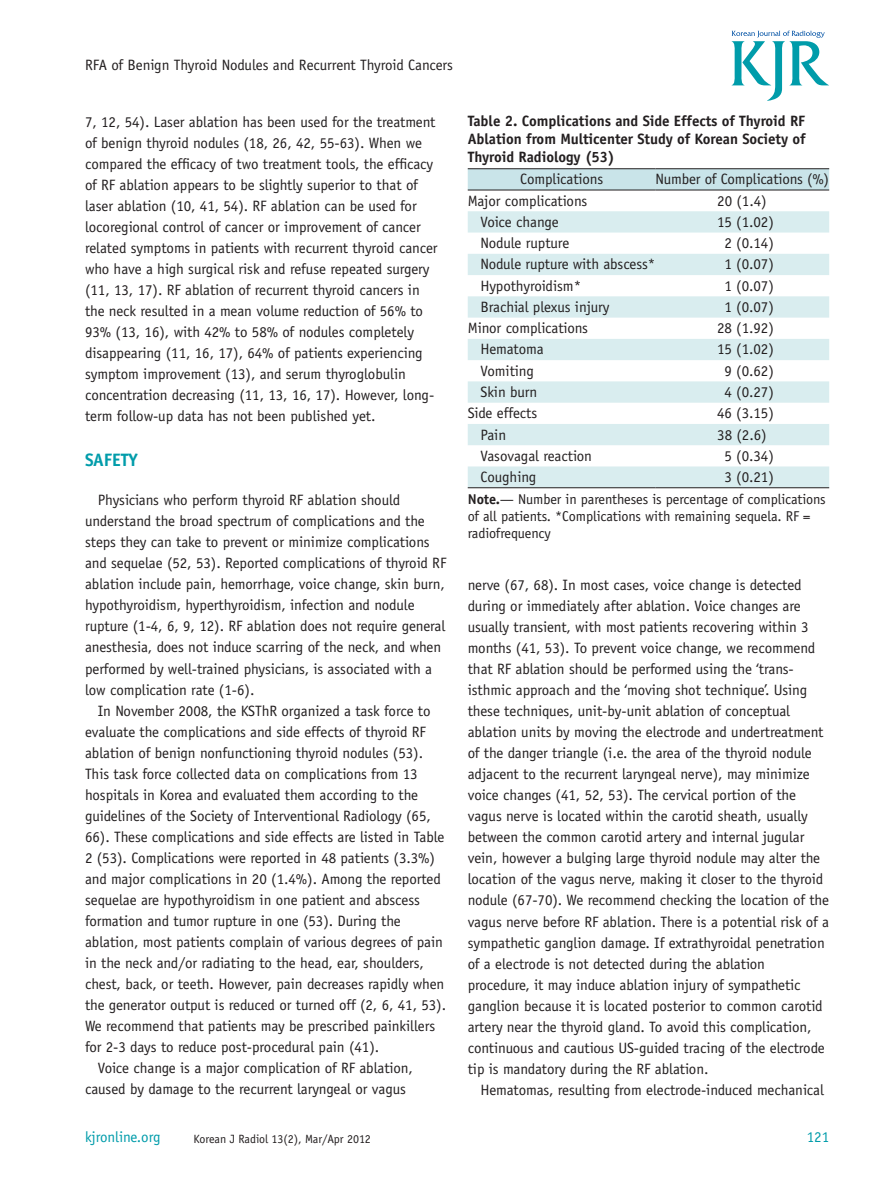
<style>
.page{position:relative;width:893px;height:1191px;background:#fff}
.page>*{position:absolute;margin:0;border:0;box-sizing:border-box;transform-origin:0 0}
.큰제목{font:700 18px "Officina Sans Std";letter-spacing:-.005em;color:#009caa}
.본문{font:15px/21px "Officina Sans Std";letter-spacing:-.005em;color:#231f20}
.표본문{font:15px "Officina Sans Std";letter-spacing:-.005em;color:#231f20}
.표제목{font:700 15px/18px "Officina Sans Std";letter-spacing:-.005em;color:#231f20;text-align:justify}
.t1{font:15px "Officina Sans Std";letter-spacing:-.005em;color:#009caa}
.표설명{font:14.25px/17.1px "Officina Sans Std";letter-spacing:-.005em;color:#231f20}
.t2{font:12px "Officina Sans Std";letter-spacing:-.005em;color:#231f20}
.s1{font-weight:700}
</style>
<div class="page">
<svg style="left:732px;top:31px;width:97px;height:70px"></svg>
<svg style="left:468px;top:169px;width:361px;height:21px;background:#c3dde1"></svg>
<svg style="left:468px;top:211px;width:361px;height:276px;fill:#d9edef"></svg>
<hr style="left:468px;top:168px;width:188px;height:1px;background:#231f20">
<hr style="left:656px;top:168px;width:173px;height:1px;background:#231f20">
<hr style="left:468px;top:190px;width:188px;height:1px;background:#231f20">
<hr style="left:656px;top:190px;width:173px;height:1px;background:#231f20">
<hr style="left:468px;top:487px;width:188px;height:1px;background:#231f20">
<hr style="left:656px;top:487px;width:173px;height:1px;background:#231f20">
<p class="본문" style="left:85px;top:54px;width:370px">RFA of Benign Thyroid Nodules and Recurrent Thyroid Cancers</p>
<p class="본문" style="left:85px;top:112px;width:354px">7, 12, 54). Laser ablation has been used for the treatment of benign thyroid nodules (18, 26, 42, 55-63). When we compared the efficacy of two treatment tools, the efficacy of RF ablation appears to be slightly superior to that of laser ablation (10, 41, 54). RF ablation can be used for locoregional control of cancer or improvement of cancer related symptoms in patients with recurrent thyroid cancer who have a high surgical risk and refuse repeated surgery (11, 13, 17). RF ablation of recurrent thyroid cancers in the neck resulted in a mean volume reduction of 56% to 93% (13, 16), with 42% to 58% of nodules completely disappearing (11, 16, 17), 64% of patients experiencing symptom improvement (13), and serum thyroglobulin concentration decreasing (11, 13, 16, 17). However, long&shy;term follow-up data has not been published yet.</p>
<p class="큰제목" style="left:85px;top:448px;width:54px">SAFETY</p>
<p class="본문" style="left:85px;top:490px;width:363px;text-indent:13px">Physicians who perform thyroid RF ablation should understand the broad spectrum of complications and the steps they can take to prevent or minimize complications and sequelae (52, 53). Reported complications of thyroid RF ablation include pain, hemorrhage, voice change, skin burn, hypothyroidism, hyperthyroidism, infection and nodule rupture (1-4, 6, 9, 12). RF ablation does not require general anesthesia, does not induce scarring of the neck, and when performed by well-trained physicians, is associated with a low complication rate (1-6).</p>
<p class="본문" style="left:85px;top:700px;width:363px;text-indent:13px">In November 2008, the KSThR organized a task force to evaluate the complications and side effects of thyroid RF ablation of benign nonfunctioning thyroid nodules (53).<br>This task force collected data on complications from 13 hospitals in Korea and evaluated them according to the guidelines of the Society of Interventional Radiology (65, 66). These complications and side effects are listed in Table 2 (53). Complications were reported in 48 patients (3.3%) and major complications in 20 (1.4%). Among the reported sequelae are hypothyroidism in one patient and abscess formation and tumor rupture in one (53). During the ablation, most patients complain of various degrees of pain in the neck and/or radiating to the head, ear, shoulders, chest, back, or teeth. However, pain decreases rapidly when the generator output is reduced or turned off (2, 6, 41, 53).<br>We recommend that patients may be prescribed painkillers for 2-3 days to reduce post-procedural pain (41).</p>
<p class="본문" style="left:85px;top:1057px;width:329px;text-indent:13px">Voice change is a major complication of RF ablation, caused by damage to the recurrent laryngeal or vagus</p>
<p class="표제목" style="left:468px;top:112px;width:339px">Table 2. Complications and Side Effects of Thyroid RF Ablation from Multicenter Study of Korean Society of Thyroid Radiology (53)</p>
<p class="표본문" style="left:520px;top:170px;width:85px">Complications</p>
<p class="표본문" style="left:656px;top:170px;width:175px">Number of Complications (%)</p>
<p class="표본문" style="left:468px;top:192px;width:121px">Major complications</p>
<p class="표본문" style="left:717px;top:192px;width:51px">20 (1.4)</p>
<p class="표본문" style="left:480px;top:213px;width:80px">Voice change</p>
<p class="표본문" style="left:717px;top:213px;width:58px">15 (1.02)</p>
<p class="표본문" style="left:480px;top:234px;width:90px">Nodule rupture</p>
<p class="표본문" style="left:724px;top:234px;width:51px">2 (0.14)</p>
<p class="표본문" style="left:480px;top:255px;width:176px">Nodule rupture with abscess*</p>
<p class="표본문" style="left:724px;top:255px;width:51px">1 (0.07)</p>
<p class="표본문" style="left:480px;top:277px;width:102px">Hypothyroidism*</p>
<p class="표본문" style="left:724px;top:277px;width:51px">1 (0.07)</p>
<p class="표본문" style="left:480px;top:298px;width:131px">Brachial plexus injury</p>
<p class="표본문" style="left:724px;top:298px;width:51px">1 (0.07)</p>
<p class="표본문" style="left:468px;top:319px;width:122px">Minor complications</p>
<p class="표본문" style="left:717px;top:319px;width:58px">28 (1.92)</p>
<p class="표본문" style="left:480px;top:340px;width:65px">Hematoma</p>
<p class="표본문" style="left:717px;top:340px;width:58px">15 (1.02)</p>
<p class="표본문" style="left:480px;top:362px;width:55px">Vomiting</p>
<p class="표본문" style="left:724px;top:362px;width:51px">9 (0.62)</p>
<p class="표본문" style="left:480px;top:383px;width:58px">Skin burn</p>
<p class="표본문" style="left:724px;top:383px;width:51px">4 (0.27)</p>
<p class="표본문" style="left:468px;top:404px;width:71px">Side effects</p>
<p class="표본문" style="left:717px;top:404px;width:58px">46 (3.15)</p>
<p class="표본문" style="left:480px;top:426px;width:27px">Pain</p>
<p class="표본문" style="left:717px;top:426px;width:51px">38 (2.6)</p>
<p class="표본문" style="left:480px;top:447px;width:113px">Vasovagal reaction</p>
<p class="표본문" style="left:724px;top:447px;width:51px">5 (0.34)</p>
<p class="표본문" style="left:480px;top:468px;width:57px">Coughing</p>
<p class="표본문" style="left:724px;top:468px;width:51px">3 (0.21)</p>
<p class="표설명" style="left:468px;top:490px;width:360px"><span class="s1">Note.</span>— Number in parentheses is percentage of complications of all patients. *Complications with remaining sequela. RF = radiofrequency</p>
<p class="본문" style="left:468px;top:575px;width:363px">nerve (67, 68). In most cases, voice change is detected during or immediately after ablation. Voice changes are usually transient, with most patients recovering within 3 months (41, 53). To prevent voice change, we recommend that RF ablation should be performed using the ‘trans&shy;isthmic approach and the ‘moving shot technique’. Using these techniques, unit-by-unit ablation of conceptual ablation units by moving the electrode and undertreatment of the danger triangle (i.e. the area of the thyroid nodule adjacent to the recurrent laryngeal nerve), may minimize voice changes (41, 52, 53). The cervical portion of the vagus nerve is located within the carotid sheath, usually between the common carotid artery and internal jugular vein, however a bulging large thyroid nodule may alter the location of the vagus nerve, making it closer to the thyroid nodule (67-70). We recommend checking the location of the vagus nerve before RF ablation. There is a potential risk of a sympathetic ganglion damage. If extrathyroidal penetration of a electrode is not detected during the ablation procedure, it may induce ablation injury of sympathetic ganglion because it is located posterior to common carotid artery near the thyroid gland. To avoid this complication, continuous and cautious US-guided tracing of the electrode tip is mandatory during the RF ablation.</p>
<p class="본문" style="left:480px;top:1079px;width:345px">Hematomas, resulting from electrode-induced mechanical</p>
<p class="t1" style="left:85px;top:1128px;width:77px">kjronline.org</p>
<p class="t2" style="left:194px;top:1132px;width:179px">Korean J Radiol 13(2), Mar/Apr 2012</p>
<p class="t1" style="left:807px;top:1128px;width:24px">121</p>
</div>
